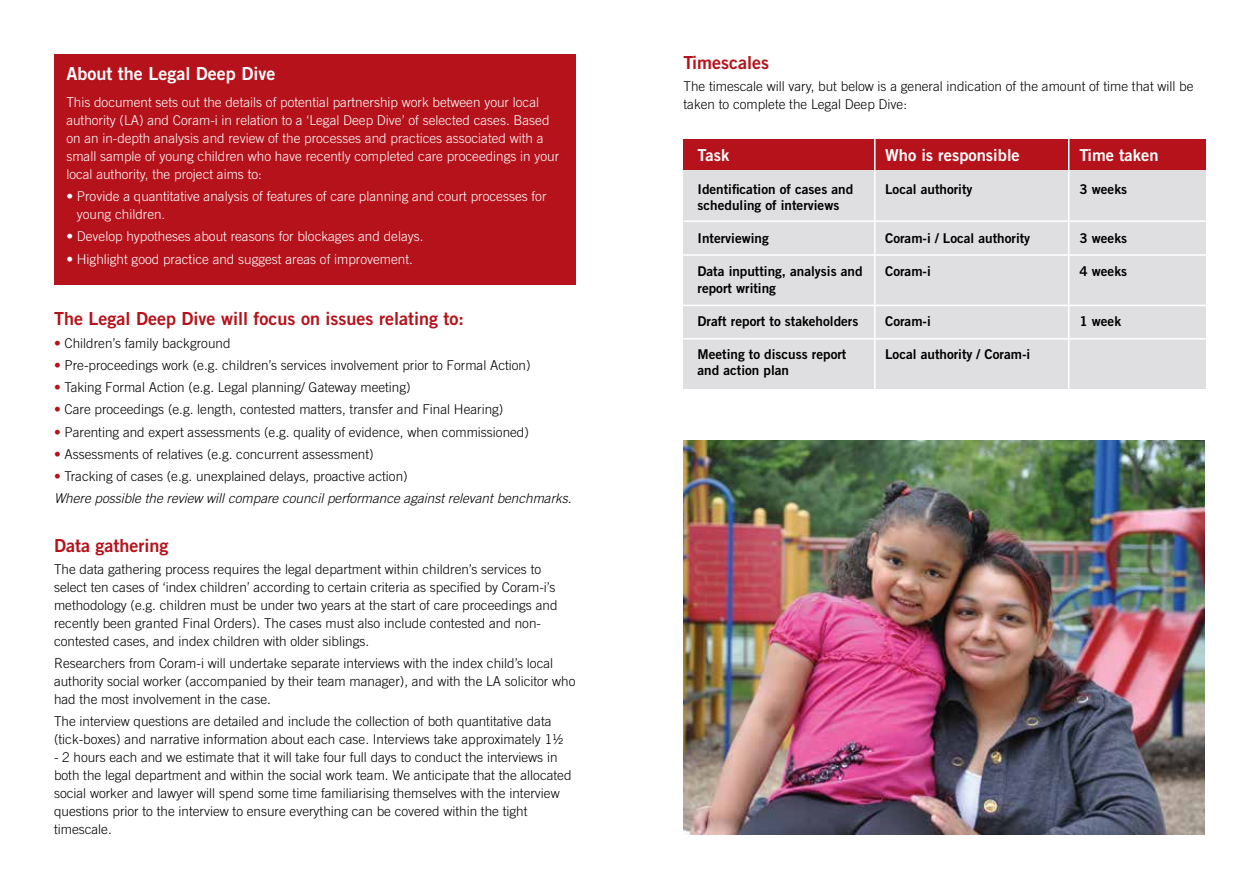
<style>
.page{position:relative;width:1259px;height:893px;background:#fff}
.page>*{position:absolute;margin:0;border:0;box-sizing:border-box;transform-origin:0 0}
.t1{font:18px "Trade Gothic Bold Two";color:#b5121b}
.t2{font:18px "Trade Gothic Bold Two";color:#fff}
.t3{font:16.5px "Trade Gothic Bold Two";color:#fff}
.t4{font:300 13.5px/18px "Trade Gothic";color:#000}
.t5{font:300 13.5px/18px "Trade Gothic";color:#fff}
.t6{font:13.5px/16.5px "Trade Gothic Bold Two";color:#000}
.t7{font:italic 300 13.5px/22.2px "Trade Gothic";color:#000}
.s1{color:#b5121b}
.s2{font-style:normal;color:#b5121b}
.s3{font-style:normal}
</style>
<div class="page">
<div style="left:683px;top:139px;width:522px;height:250px;background:#dfdee0"></div>
<div style="left:683px;top:139px;width:522px;height:30px;background:#b5121b"></div>
<div style="left:54px;top:54px;width:521px;height:231px;background:#b5121b"></div>
<img style="left:683px;top:441px;width:522px;height:393px">
<hr style="left:683px;top:220px;width:526px;height:2px;background:#fff">
<hr style="left:681px;top:254px;width:528px;height:2px;background:#fff">
<hr style="left:681px;top:305px;width:525px;height:1px;background:#fff">
<hr style="left:681px;top:338px;width:525px;height:2px;background:#fff">
<hr style="left:874px;top:136px;width:1px;height:254px;background:#fff">
<hr style="left:1068px;top:136px;width:1px;height:255px;background:#fff">
<h1 class="t2" style="left:66px;top:63px;width:210px">About the Legal Deep Dive</h1>
<p class="t5" style="left:66px;top:93px;width:494px">This document sets out the details of potential partnership work between your local authority (LA) and Coram-i in relation to a ‘Legal Deep Dive’ of selected cases. Based on an in-depth analysis and review of the processes and practices associated with a small sample of young children who have recently completed care proceedings in your local authority, the project aims to:</p>
<p class="t5" style="left:77px;top:187px;width:471px;text-indent:-11px">• Provide a quantitative analysis of features of care planning and court processes for young children.</p>
<p class="t5" style="left:66px;top:227px;width:359px">• Develop hypotheses about reasons for blockages and delays.</p>
<p class="t5" style="left:66px;top:250px;width:348px">• Highlight good practice and suggest areas of improvement.</p>
<h1 class="t1" style="left:54px;top:308px;width:411px">The Legal Deep Dive will focus on issues relating to:</h1>
<p class="t4" style="left:54px;top:334px;width:178px"><span class="s1">•</span> Children’s family background</p>
<p class="t4" style="left:54px;top:356px;width:478px"><span class="s1">•</span> Pre-proceedings work (e.g. children’s services involvement prior to Formal Action)</p>
<p class="t4" style="left:54px;top:378px;width:358px"><span class="s1">•</span> Taking Formal Action (e.g. Legal planning/ Gateway meeting)</p>
<p class="t4" style="left:54px;top:400px;width:451px"><span class="s1">•</span> Care proceedings (e.g. length, contested matters, transfer and Final Hearing)</p>
<p class="t4" style="left:54px;top:423px;width:476px"><span class="s1">•</span> Parenting and expert assessments (e.g. quality of evidence, when commissioned)</p>
<p class="t4" style="left:54px;top:445px;width:321px"><span class="s1">•</span> Assessments of relatives (e.g. concurrent assessment)</p>
<p class="t7" style="left:54px;top:465px;width:519px"><span class="s2">•</span> <span class="s3">Tracking of cases (e.g. unexplained delays, proactive action)<br></span>Where possible the review will compare council performance against relevant benchmarks.</p>
<h1 class="t1" style="left:54px;top:534px;width:116px">Data gathering</h1>
<p class="t4" style="left:54px;top:560px;width:505px">The data gathering process requires the legal department within children’s services to select ten cases of ‘index children’ according to certain criteria as specified by Coram-i’s methodology (e.g. children must be under two years at the start of care proceedings and recently been granted Final Orders). The cases must also include contested and non&shy;contested cases, and index children with older siblings.</p>
<p class="t4" style="left:54px;top:654px;width:523px">Researchers from Coram-i will undertake separate interviews with the index child’s local authority social worker (accompanied by their team manager), and with the LA solicitor who had the most involvement in the case.</p>
<p class="t4" style="left:54px;top:712px;width:511px">The interview questions are detailed and include the collection of both quantitative data (tick-boxes) and narrative information about each case. Interviews take approximately 1½</p>
<p class="t4" style="left:54px;top:748px;width:519px">- 2 hours each and we estimate that it will take four full days to conduct the interviews in both the legal department and within the social work team. We anticipate that the allocated social worker and lawyer will spend some time familiarising themselves with the interview questions prior to the interview to ensure everything can be covered within the tight timescale.</p>
<h1 class="t1" style="left:683px;top:51px;width:87px">Timescales</h1>
<p class="t4" style="left:683px;top:77px;width:511px">The timescale will vary, but below is a general indication of the amount of time that will be taken to complete the Legal Deep Dive:</p>
<p class="t3" style="left:697px;top:145px;width:33px">Task</p>
<p class="t6" style="left:697px;top:181px;width:157px">Identification of cases and scheduling of interviews</p>
<p class="t6" style="left:697px;top:230px;width:73px">Interviewing</p>
<p class="t6" style="left:697px;top:263px;width:166px">Data inputting, analysis and report writing</p>
<p class="t6" style="left:697px;top:313px;width:162px">Draft report to stakeholders</p>
<p class="t6" style="left:697px;top:346px;width:150px">Meeting to discuss report and action plan</p>
<p class="t3" style="left:885px;top:145px;width:136px">Who is responsible</p>
<p class="t6" style="left:885px;top:181px;width:89px">Local authority</p>
<p class="t6" style="left:885px;top:230px;width:147px">Coram-i / Local authority</p>
<p class="t6" style="left:885px;top:263px;width:47px">Coram-i</p>
<p class="t6" style="left:885px;top:313px;width:47px">Coram-i</p>
<p class="t6" style="left:885px;top:346px;width:147px">Local authority / Coram-i</p>
<p class="t3" style="left:1079px;top:145px;width:80px">Time taken</p>
<p class="t6" style="left:1079px;top:181px;width:49px">3 weeks</p>
<p class="t6" style="left:1079px;top:230px;width:49px">3 weeks</p>
<p class="t6" style="left:1079px;top:263px;width:49px">4 weeks</p>
<p class="t6" style="left:1079px;top:313px;width:43px">1 week</p>
</div>
